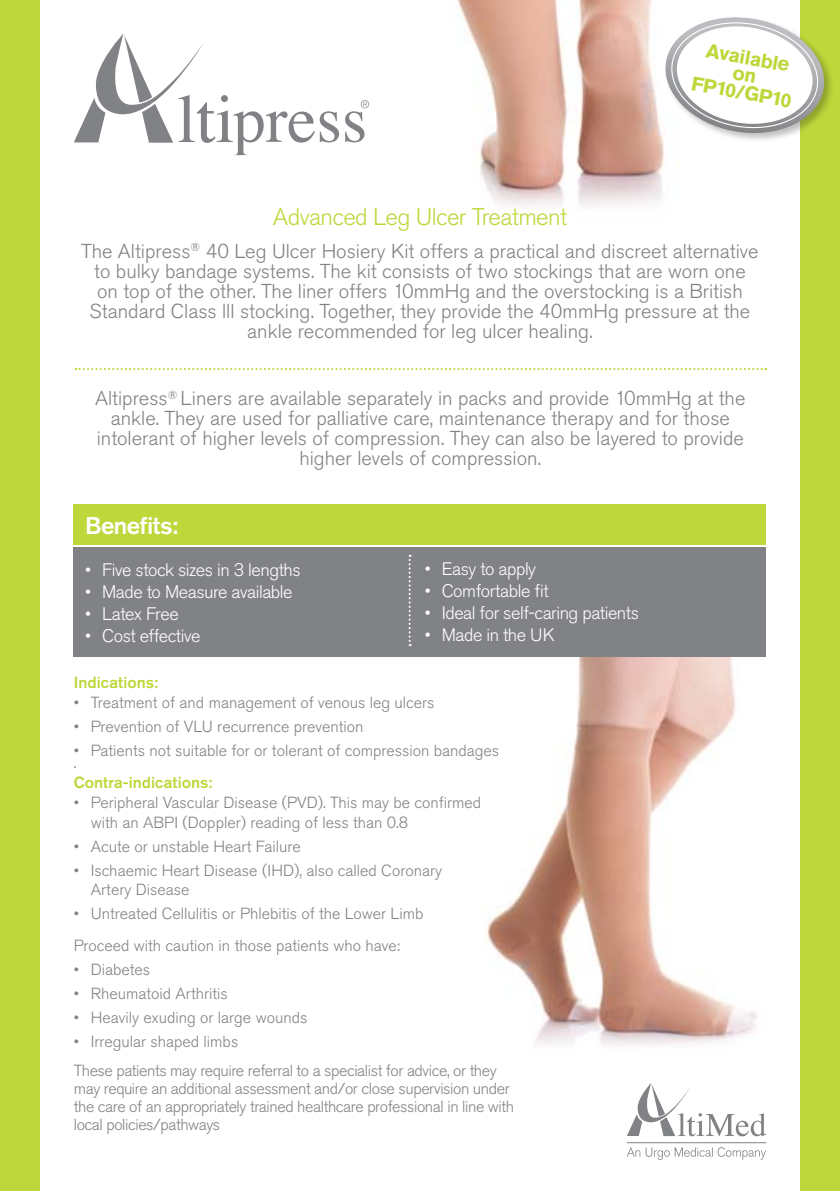
<style>
.page{position:relative;width:840px;height:1191px;background:#fff}
.page>*{position:absolute;margin:0;border:0;box-sizing:border-box;transform-origin:0 0}
.t1{font:300 24px "Akzidenz Grotesk BQ";letter-spacing:-.025em;color:#bed73b}
.t2{font:500 24px "Akzidenz Grotesk BQ";letter-spacing:-.025em;color:#fff}
.t3{font:300 20px/20px "Akzidenz Grotesk BQ";color:#808285;text-align:center}
.t4{font:700 19.8px/17.6px "Akzidenz Grotesk BQ";color:#bed73b;text-align:center}
.t5{font:300 18px "Akzidenz Grotesk BQ";letter-spacing:-.025em;color:#fff}
.t6{font:300 16px/12px "Akzidenz Grotesk BQ";color:#808285}
.t7{font:300 16px/18px "Akzidenz Grotesk BQ";letter-spacing:-.025em;color:#808285}
.t8{font:500 16px "Akzidenz Grotesk BQ";color:#bed73b}
</style>
<div class="page">
<img style="left:438px;top:652px;width:328px;height:394px">
<img style="left:457px;top:0;width:206px;height:206px">
<svg style="left:74px;top:34px;width:265px;height:121px"></svg>
<svg style="left:345px;top:100px;width:24px;height:42px"></svg>
<svg style="left:627px;top:1083px;width:138px;height:53px"></svg>
<hr style="left:626px;top:1142px;width:139px;height:1px;background:#808285">
<svg style="left:627px;top:1147px;width:138px;height:12px"></svg>
<svg style="left:75px;top:368px;width:690px;height:2px"></svg>
<div style="left:74px;top:505px;width:691px;height:40px;background:#bed73b"></div>
<div style="left:74px;top:547px;width:691px;height:109px;background:#808285"></div>
<svg style="left:408px;top:555px;width:2px;height:91px"></svg>
<div style="left:799px;top:0;width:40px;height:1191px;background:#bed73b"></div>
<div style="left:0;top:0;width:40px;height:1191px;background:#bed73b"></div>
<div style="left:663px;top:15px;width:176px;height:159px;background:#000;opacity:.25"></div>
<svg style="left:660px;top:16px;width:168px;height:123px"></svg>
<p class="t1" style="left:273px;top:203px;width:295px">Advanced Leg Ulcer Treatment</p>
<p class="t4" style="left:699px;top:40px;width:103px;rotate:10deg">Available on<br>FP10/GP10</p>
<p class="t3" style="left:81px;top:241px;width:678px">The Altipress<sup>®</sup> 40 Leg Ulcer Hosiery Kit offers a practical and discreet alternative to bulky bandage systems. The kit consists of two stockings that are worn one<br>on top of the other. The liner offers 10mmHg and the overstocking is a British Standard Class lll stocking. Together, they provide the 40mmHg pressure at the ankle recommended for leg ulcer healing.</p>
<p class="t3" style="left:95px;top:389px;width:651px">Altipress<sup>®</sup> Liners are available separately in packs and provide 10mmHg at the ankle. They are used for palliative care, maintenance therapy and for those intolerant of higher levels of compression. They can also be layered to provide higher levels of compression.</p>
<p class="t2" style="left:85px;top:511px;width:94px">Benefits:</p>
<p class="t5" style="left:85px;top:560px;width:217px">• Five stock sizes in 3 lengths</p>
<p class="t5" style="left:85px;top:581px;width:209px">• Made to Measure available</p>
<p class="t5" style="left:85px;top:603px;width:95px">• Latex Free</p>
<p class="t5" style="left:85px;top:625px;width:117px">• Cost effective</p>
<p class="t5" style="left:424px;top:558px;width:113px">• Easy to apply</p>
<p class="t5" style="left:424px;top:580px;width:125px">• Comfortable fit</p>
<p class="t5" style="left:424px;top:602px;width:216px">• Ideal for self-caring patients</p>
<p class="t5" style="left:424px;top:624px;width:131px">• Made in the UK</p>
<p class="t8" style="left:74px;top:672px;width:86px">Indications:</p>
<p class="t6" style="left:74px;top:697px;width:362px">• Treatment of and management of venous leg ulcers</p>
<p class="t6" style="left:74px;top:721px;width:291px">• Prevention of VLU recurrence prevention</p>
<p class="t6" style="left:74px;top:745px;width:427px">• Patients not suitable for or tolerant of compression bandages .</p>
<p class="t8" style="left:74px;top:772px;width:140px">Contra-indications:</p>
<p class="t6" style="left:91px;top:793px;width:392px;line-height:20px;text-indent:-17px">• Peripheral Vascular Disease (PVD). This may be confirmed with an ABPI (Doppler) reading of less than 0.8</p>
<p class="t6" style="left:74px;top:841px;width:228px">• Acute or unstable Heart Failure</p>
<p class="t6" style="left:91px;top:861px;width:353px;line-height:19.2px;text-indent:-17px">• Ischaemic Heart Disease (IHD), also called Coronary<br>Artery Disease</p>
<p class="t6" style="left:74px;top:898px;width:351px;line-height:31.4px">• Untreated Cellulitis or Phlebitis of the Lower Limb<br>Proceed with caution in those patients who have:</p>
<p class="t6" style="left:74px;top:963px;width:78px">• Diabetes</p>
<p class="t6" style="left:74px;top:987px;width:155px">• Rheumatoid Arthritis</p>
<p class="t6" style="left:74px;top:1011px;width:235px">• Heavily exuding or large wounds</p>
<p class="t7" style="left:74px;top:1027px;width:424px;line-height:29.4px">• Irregular shaped limbs<br>These patients may require referral to a specialist for advice, or they</p>
<p class="t7" style="left:74px;top:1080px;width:441px">may require an additional assessment and/or close supervision under the care of an appropriately trained healthcare professional in line with local policies/pathways</p>
</div>
